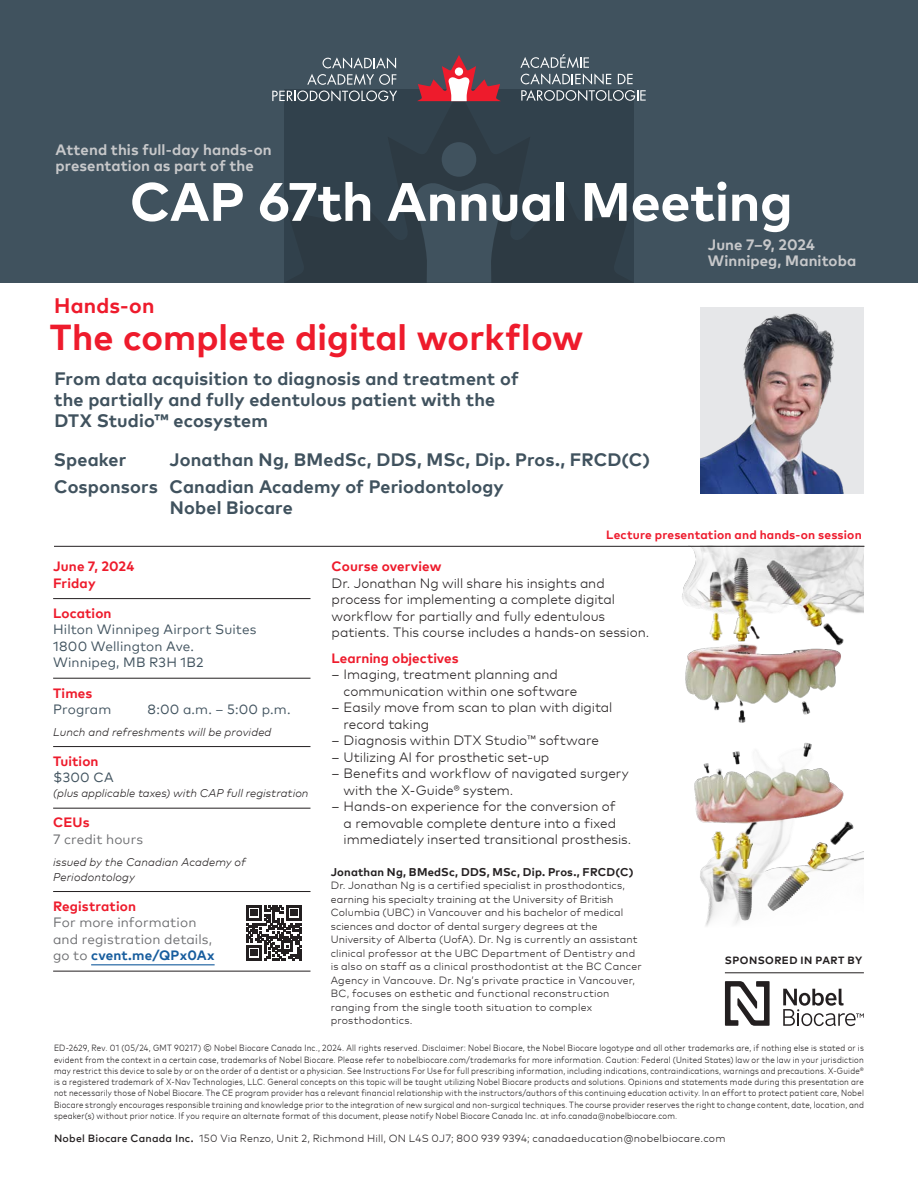
<style>
.page{position:relative;width:918px;height:1188px;background:#fff}
.page>*{position:absolute;margin:0;border:0;box-sizing:border-box;transform-origin:0 0}
.t1{font:700 54px "Mark Pro";letter-spacing:-.01em;color:#fff}
.t2{font:700 36px "Mark Pro";letter-spacing:.005em;color:#ee1b2c}
.t3{font:700 21px "Mark Pro";letter-spacing:.01em;color:#ee1b2c}
.t4{font:700 18px/21px "Mark Pro";letter-spacing:.005em;color:#40525e}
.t5{font:700 15px/16.5px "Mark Pro";letter-spacing:.005em;color:#c7c8ca}
.t6{font:300 13.5px/16.5px "Mark Pro";color:#231f20}
.t7{font:13.5px/16.5px "Mark Pro";letter-spacing:.01em;color:#40525e}
.t8{font:700 13.5px/16.5px "Mark Pro";letter-spacing:.01em;color:#ee1b2c}
.t9{font:13.5px/16.5px "Mark Pro";letter-spacing:.01em;color:#6c6d70}
.t10{font:700 12px "Mark Pro";letter-spacing:.015em;color:#ee1b2d}
.t11{font:italic 300 11.25px/15px "Mark Pro";letter-spacing:.01em;color:#231f20}
.t12{font:700 11.25px "Mark Pro";letter-spacing:.02em;color:#231f20}
.t13{font:300 10.5px/13.5px "Mark Pro";letter-spacing:.015em;color:#231f20}
.t14{font:700 10.5px "Mark Pro";letter-spacing:.045em;color:#231f20}
.t15{font:300 condensed 9px/11.2px "Mark Pro";letter-spacing:.025em;color:#231f20;text-align:justify}
.s1{font-weight:700;color:#175d9e}
.s2{font-weight:500}
</style>
<div class="page">
<svg style="left:53px;top:599px;width:257px;height:372px"></svg>
<hr style="left:53px;top:598px;width:258px;height:1px;background:#231f20">
<hr style="left:53px;top:678px;width:258px;height:1px;background:#231f20">
<hr style="left:53px;top:746px;width:258px;height:1px;background:#231f20">
<hr style="left:53px;top:808px;width:258px;height:1px;background:#231f20">
<hr style="left:53px;top:891px;width:258px;height:1px;background:#231f20">
<hr style="left:53px;top:971px;width:258px;height:1px;background:#231f20">
<hr style="left:91px;top:964px;width:124px;height:1px;background:#175d9e">
<svg style="left:246px;top:905px;width:56px;height:56px"></svg>
<div style="left:0;top:0;width:918px;height:283px;background:#40525e"></div>
<svg style="left:284px;top:90px;width:350px;height:193px;background:#2f3e48"></svg>
<div style="left:442px;top:142px;width:34px;height:35px;background:#40525e;border-radius:50%"></div>
<svg style="left:414px;top:181px;width:90px;height:102px"></svg>
<svg style="left:272px;top:57px;width:125px;height:45px"></svg>
<svg style="left:417px;top:55px;width:84px;height:46px"></svg>
<svg style="left:520px;top:54px;width:126px;height:47px"></svg>
<img style="left:694px;top:742px;width:170px;height:184px">
<img style="left:682px;top:547px;width:182px;height:176px">
<hr style="left:54px;top:546px;width:810px;height:1px;background:#231f20">
<div style="left:701px;top:307px;width:163px;height:187px;background:#e6e7e9"></div>
<img style="left:701px;top:314px;width:143px;height:180px">
<hr style="left:725px;top:972px;width:139px;height:1px;background:#231f20">
<svg style="left:783px;top:989px;width:81px;height:37px"></svg>
<svg style="left:725px;top:981px;width:45px;height:45px"></svg>
<h3 class="t5" style="left:56px;top:140px;width:218px">Attend this full-day hands-on presentation as part of the</h3>
<h1 class="t1" style="left:130px;top:161px;width:665px">CAP 67th Annual Meeting</h1>
<h3 class="t5" style="left:708px;top:235px;width:150px">June 7–9, 2024<br>Winnipeg, Manitoba</h3>
<h3 class="t3" style="left:54px;top:289px;width:102px">Hands-on</h3>
<h2 class="t2" style="left:50px;top:310px;width:535px">The complete digital workflow</h2>
<h3 class="t4" style="left:54px;top:366px;width:466px">From data acquisition to diagnosis and treatment of the partially and fully edentulous patient with the<br>DTX Studio™ ecosystem</h3>
<h3 class="t4" style="left:54px;top:447px;width:74px">Speaker</h3>
<h3 class="t4" style="left:54px;top:444px;width:598px;line-height:27.8px;text-indent:115px">Jonathan Ng, BMedSc, DDS, MSc, Dip. Pros., FRCD(C)<br>Cosponsors Canadian Academy of Periodontology</h3>
<h3 class="t4" style="left:170px;top:496px;width:125px">Nobel Biocare</h3>
<h3 class="t10" style="left:606px;top:526px;width:257px">Lecture presentation and hands-on session</h3>
<h3 class="t8" style="left:332px;top:557px;width:111px">Course overview</h3>
<h3 class="t6" style="left:332px;top:574px;width:319px">Dr. Jonathan Ng will share his insights and process for implementing a complete digital workflow for partially and fully edentulous patients. This course includes a hands-on session.</h3>
<h3 class="t8" style="left:332px;top:649px;width:128px">Learning objectives</h3>
<h3 class="t6" style="left:344px;top:665px;width:235px;text-indent:-12px">– Imaging, treatment planning and communication within one software</h3>
<h3 class="t6" style="left:344px;top:698px;width:270px;text-indent:-12px">– Easily move from scan to plan with digital record taking</h3>
<h3 class="t6" style="left:332px;top:731px;width:269px">– Diagnosis within DTX Studio™ software</h3>
<h3 class="t6" style="left:332px;top:748px;width:219px">– Utilizing AI for prosthetic set-up</h3>
<h3 class="t6" style="left:344px;top:764px;width:287px;text-indent:-12px">– Benefits and workflow of navigated surgery with the X-Guide® system.</h3>
<h3 class="t6" style="left:344px;top:797px;width:289px;text-indent:-12px">– Hands-on experience for the conversion of<br>a removable complete denture into a fixed immediately inserted transitional prosthesis.</h3>
<h3 class="t8" style="left:53px;top:557px;width:83px">June 7, 2024<br>Friday</h3>
<h3 class="t8" style="left:53px;top:604px;width:60px">Location</h3>
<h3 class="t7" style="left:53px;top:620px;width:205px">Hilton Winnipeg Airport Suites<br>1800 Wellington Ave.<br>Winnipeg, MB R3H 1B2</h3>
<h3 class="t8" style="left:53px;top:683px;width:41px">Times</h3>
<h3 class="t7" style="left:53px;top:700px;width:60px">Program</h3>
<h3 class="t7" style="left:148px;top:700px;width:144px">8:00 a.m. – 5:00 p.m.</h3>
<p class="t11" style="left:53px;top:723px;width:220px">Lunch and refreshments will be provided</p>
<h3 class="t8" style="left:53px;top:752px;width:47px">Tuition</h3>
<h3 class="t7" style="left:53px;top:768px;width:62px">$300 CA</h3>
<p class="t11" style="left:53px;top:785px;width:257px">(plus applicable taxes) with CAP full registration</p>
<h3 class="t8" style="left:53px;top:813px;width:38px">CEUs</h3>
<h3 class="t9" style="left:53px;top:830px;width:91px">7 credit hours</h3>
<p class="t11" style="left:53px;top:853px;width:194px">issued by the Canadian Academy of<br>Periodontology</p>
<h3 class="t8" style="left:53px;top:897px;width:84px">Registration</h3>
<h3 class="t9" style="left:53px;top:913px;width:163px">For more information and registration details, go to <span class="s1">cvent.me/QPx0Ax</span></h3>
<p class="t12" style="left:331px;top:863px;width:304px">Jonathan Ng, BMedSc, DDS, MSc, Dip. Pros., FRCD(C)</p>
<p class="t13" style="left:331px;top:878px;width:313px">Dr. Jonathan Ng is a certified specialist in prosthodontics, earning his specialty training at the University of British Columbia (UBC) in Vancouver and his bachelor of medical sciences and doctor of dental surgery degrees at the University of Alberta (UofA). Dr. Ng is currently an assistant clinical professor at the UBC Department of Dentistry and is also on staff as a clinical prosthodontist at the BC Cancer Agency in Vancouve. Dr. Ng’s private practice in Vancouver, BC, focuses on esthetic and functional reconstruction ranging from the single tooth situation to complex prosthodontics.</p>
<p class="t15" style="left:54px;top:1042px;width:811px">ED-2629, Rev. 01 (05/24, GMT 90217) © Nobel Biocare Canada Inc., 2024. All rights reserved. Disclaimer: Nobel Biocare, the Nobel Biocare logotype and all other trademarks are, if nothing else is stated or is evident from the context in a certain case, trademarks of Nobel Biocare. Please refer to nobelbiocare.com/trademarks for more information. Caution: Federal (United States) law or the law in your jurisdiction may restrict this device to sale by or on the order of a dentist or a physician. See Instructions For Use for full prescribing information, including indications, contraindications, warnings and precautions. X-Guide® is a registered trademark of X-Nav Technologies, LLC. General concepts on this topic will be taught utilizing Nobel Biocare products and solutions. Opinions and statements made during this presentation are not necessarily those of Nobel Biocare. The CE program provider has a relevant financial relationship with the instructors/authors of this continuing education activity. In an effort to protect patient care, Nobel Biocare strongly encourages responsible training and knowledge prior to the integration of new surgical and non-surgical techniques. The course provider reserves the right to change content, date, location, and speaker(s) without prior notice. If you require an alternate format of this document, please notify Nobel Biocare Canada Inc. at info.canada@nobelbiocare.com.</p>
<p class="t14" style="left:725px;top:953px;width:139px">SPONSORED IN PART BY</p>
<p class="t13" style="left:54px;top:1130px;width:673px"><span class="s2">Nobel Biocare Canada Inc.</span> 150 Via Renzo, Unit 2, Richmond Hill, ON L4S 0J7; 800 939 9394; canadaeducation@nobelbiocare.com</p>
</div>
